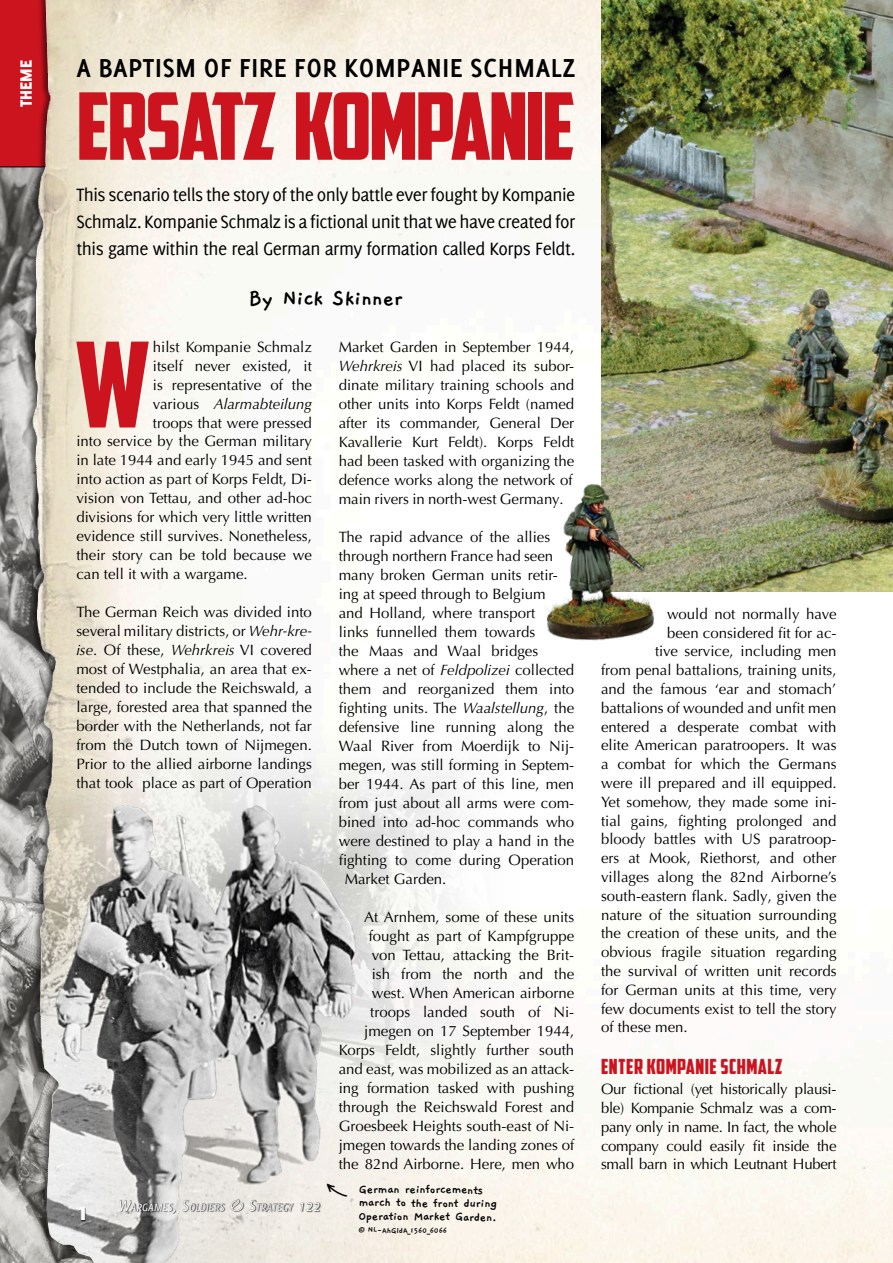
<style>
.page{position:relative;width:893px;height:1263px;background:#fff}
.page>*{position:absolute;margin:0;border:0;box-sizing:border-box;transform-origin:0 0}
.t1{font:118.5px "American Captain";color:#cc141f}
.t2{font:93px "American Captain";letter-spacing:-.025em;color:#cc141f}
.t3{font:700 28.5px "Delicious";letter-spacing:.02em;color:#000}
.t4{font:800 27px "Delicious";color:#fff}
.t5{font:700 24px "Gaegu";letter-spacing:-.02em;color:#000}
.t6{font:21px "American Captain";letter-spacing:.02em;color:#cc141f}
.t7{font:19.5px/27px "Delicious";letter-spacing:-.025em;color:#000;text-align:justify}
.t8{font:800 18px "Delicious";color:#fff}
.t9{font:15px/19px "Optima LT Pro";color:#000;text-align:justify}
.t10{font:italic 15px "Optima LT Pro";color:#000}
.t11{font:700 13.5px/13.5px "Gaegu";letter-spacing:-.035em;color:#000}
.t12{font:italic 11.55px "Delicious";color:#fff}
.t13{font:700 9px "Gaegu";color:#000}
.s1{font-style:normal}
.s2{font-style:italic}
.s3{font-size:16.5px}
.s4{font-family:"Kalam"}
</style>
<div class="page">
<img style="left:0;top:167px;width:25px;height:1096px">
<div style="left:0;top:0;width:25px;height:167px;background:#cc141f"></div>
<img style="left:28px;top:0;width:865px;height:1263px">
<img style="left:40px;top:703px;width:507px;height:560px">
<div style="left:119px;top:1199px;width:202px;height:15px;background:#000;opacity:.75"></div>
<div style="left:78px;top:1207px;width:8px;height:14px;background:#000;opacity:.75"></div>
<img style="left:601px;top:0;width:292px;height:591px">
<img style="left:539px;top:481px;width:124px;height:181px">
<svg style="left:327px;top:1178px;width:21px;height:23px"></svg>
<p class="t8" style="left:16px;top:107px;width:48px;rotate:-90deg">THEME</p>
<h3 class="t3" style="left:77px;top:52px;width:500px">A BAPTISM OF FIRE FOR KOMPANIE SCHMALZ</h3>
<h2 class="t2" style="left:77px;top:70px;width:500px">ERSATZ KOMPANIE</h2>
<h3 class="t7" style="left:76px;top:181px;width:501px">This scenario tells the story of the only battle ever fought by Kompanie Schmalz. Kompanie Schmalz is a fictional unit that we have created for this game within the real German army formation called Korps Feldt.</h3>
<h3 class="t5" style="left:249px;top:287px;width:156px">By Nick Skinner</h3>
<h1 class="t1" style="left:75px;top:314px;width:76px">W</h1>
<p class="t9" style="left:153px;top:338px;width:160px">hilst Kompanie Schmalz</p>
<p class="t9" style="left:153px;top:357px;width:160px">itself never existed, it</p>
<p class="t9" style="left:153px;top:375px;width:160px">is representative of the</p>
<p class="t10" style="left:153px;top:394px;width:160px"><span class="s1">various</span> Alarmabteilung</p>
<p class="t9" style="left:153px;top:413px;width:160px">troops that were pressed</p>
<p class="t9" style="left:76px;top:432px;width:237px">into service by the German military</p>
<p class="t9" style="left:76px;top:451px;width:237px">in late 1944 and early 1945 and sent</p>
<p class="t9" style="left:76px;top:470px;width:237px">into action as part of Korps Feldt, Di-</p>
<p class="t9" style="left:76px;top:489px;width:237px">vision von Tettau, and other ad-hoc</p>
<p class="t9" style="left:76px;top:508px;width:237px">divisions for which very little written</p>
<p class="t9" style="left:76px;top:527px;width:237px">evidence still survives. Nonetheless,</p>
<p class="t9" style="left:76px;top:546px;width:237px">their story can be told because we</p>
<p class="t9" style="left:76px;top:564px;width:173px">can tell it with a wargame.</p>
<p class="t9" style="left:76px;top:602px;width:237px">The German Reich was divided into several military districts, or <span class="s2">Wehr-kre&shy;ise</span>. Of these, <span class="s2">Wehrkreis</span> VI covered most of Westphalia, an area that ex&shy;tended to include the Reichswald, a large, forested area that spanned the border with the Netherlands, not far from the Dutch town of Nijmegen.<br>Prior to the allied airborne landings that took place as part of Operation</p>
<h3 class="t4" style="left:77px;top:1196px;width:14px">1</h3>
<p class="t12" style="left:118px;top:1200px;width:204px"><span class="s3">W</span>ARGAMES<span class="s3">, S</span>OLDIERS <span class="s3">&amp; S</span>TRATEGY <span class="s3">122</span></p>
<p class="t9" style="left:339px;top:338px;width:237px">Market Garden in September 1944, <span class="s2">Wehrkreis</span> VI had placed its subor&shy;dinate military training schools and other units into Korps Feldt (named after its commander, General Der Kavallerie Kurt Feldt). Korps Feldt had been tasked with organizing the defence works along the network of main rivers in north-west Germany.</p>
<p class="t9" style="left:339px;top:528px;width:213px">The rapid advance of the allies</p>
<p class="t9" style="left:339px;top:547px;width:216px">through northern France had seen</p>
<p class="t9" style="left:339px;top:566px;width:220px">many broken German units retir-</p>
<p class="t9" style="left:339px;top:585px;width:208px">ing at speed through to Belgium</p>
<p class="t9" style="left:339px;top:604px;width:198px">and Holland, where transport</p>
<p class="t9" style="left:339px;top:623px;width:198px">links funnelled them towards</p>
<p class="t9" style="left:339px;top:642px;width:201px">the Maas and Waal bridges</p>
<p class="t9" style="left:339px;top:661px;width:237px">where a net of <span class="s2">Feldpolizei</span> collected</p>
<p class="t9" style="left:339px;top:680px;width:237px">them and reorganized them into</p>
<p class="t9" style="left:339px;top:699px;width:237px">fighting units. The <span class="s2">Waalstellung</span>, the</p>
<p class="t9" style="left:339px;top:718px;width:237px">defensive line running along the</p>
<p class="t9" style="left:339px;top:737px;width:237px">Waal River from Moerdijk to Nij-</p>
<p class="t9" style="left:339px;top:756px;width:237px">megen, was still forming in Septem-</p>
<p class="t9" style="left:339px;top:775px;width:237px">ber 1944. As part of this line, men</p>
<p class="t9" style="left:339px;top:794px;width:237px">from just about all arms were com-</p>
<p class="t9" style="left:339px;top:813px;width:237px">bined into ad-hoc commands who</p>
<p class="t9" style="left:339px;top:832px;width:237px">were destined to play a hand in the</p>
<p class="t9" style="left:339px;top:851px;width:237px">fighting to come during Operation</p>
<p class="t9" style="left:345px;top:870px;width:103px">Market Garden.</p>
<p class="t9" style="left:339px;top:908px;width:237px;text-align:right">At Arnhem, some of these units fought as part of Kampfgruppe<br>von Tettau, attacking the Brit-<br>ish from the north and the west. When American airborne troops landed south of Ni&shy;jmegen on 17 September 1944,<br>Korps Feldt, slightly further south and east, was mobilized as an attack&shy;ing formation tasked with pushing through the Reichswald Forest and<br>Groesbeek Heights south-east of Ni&shy;jmegen towards the landing zones of the 82nd Airborne. Here, men who</p>
<p class="t11" style="left:359px;top:1183px;width:140px">German reinforcements march to the front during<br>Operation Market Garden.</p>
<p class="t13" style="left:359px;top:1225px;width:90px;rotate:1deg"><span class="s4">©</span> NL-AhGldA_1560_6066</p>
<p class="t9" style="left:667px;top:604px;width:171px">would not normally have</p>
<p class="t9" style="left:667px;top:623px;width:171px">been considered fit for ac-</p>
<p class="t9" style="left:655px;top:642px;width:183px">tive service, including men</p>
<p class="t9" style="left:601px;top:661px;width:237px">from penal battalions, training units,</p>
<p class="t9" style="left:601px;top:679px;width:237px">and the famous ‘ear and stomach’</p>
<p class="t9" style="left:601px;top:698px;width:237px">battalions of wounded and unfit men</p>
<p class="t9" style="left:601px;top:717px;width:237px">entered a desperate combat with</p>
<p class="t9" style="left:601px;top:736px;width:237px">elite American paratroopers. It was</p>
<p class="t9" style="left:601px;top:755px;width:237px">a combat for which the Germans</p>
<p class="t9" style="left:601px;top:773px;width:237px">were ill prepared and ill equipped.</p>
<p class="t9" style="left:601px;top:792px;width:237px">Yet somehow, they made some ini-</p>
<p class="t9" style="left:601px;top:811px;width:237px">tial gains, fighting prolonged and</p>
<p class="t9" style="left:601px;top:830px;width:237px">bloody battles with US paratroop-</p>
<p class="t9" style="left:601px;top:849px;width:237px">ers at Mook, Riethorst, and other</p>
<p class="t9" style="left:601px;top:867px;width:237px">villages along the 82nd Airborne’s</p>
<p class="t9" style="left:601px;top:886px;width:237px">south-eastern flank. Sadly, given the</p>
<p class="t9" style="left:601px;top:905px;width:237px">nature of the situation surrounding</p>
<p class="t9" style="left:601px;top:924px;width:237px">the creation of these units, and the</p>
<p class="t9" style="left:601px;top:943px;width:237px">obvious fragile situation regarding</p>
<p class="t9" style="left:601px;top:961px;width:237px">the survival of written unit records</p>
<p class="t9" style="left:601px;top:980px;width:237px">for German units at this time, very</p>
<p class="t9" style="left:601px;top:999px;width:237px">few documents exist to tell the story</p>
<p class="t9" style="left:601px;top:1018px;width:88px">of these men.</p>
<h3 class="t6" style="left:601px;top:1054px;width:183px">ENTER KOMPANIE SCHMALZ</h3>
<p class="t9" style="left:601px;top:1080px;width:237px">Our fictional (yet historically plausi&shy;ble) Kompanie Schmalz was a com&shy;pany only in name. In fact, the whole company could easily fit inside the small barn in which Leutnant Hubert</p>
</div>
